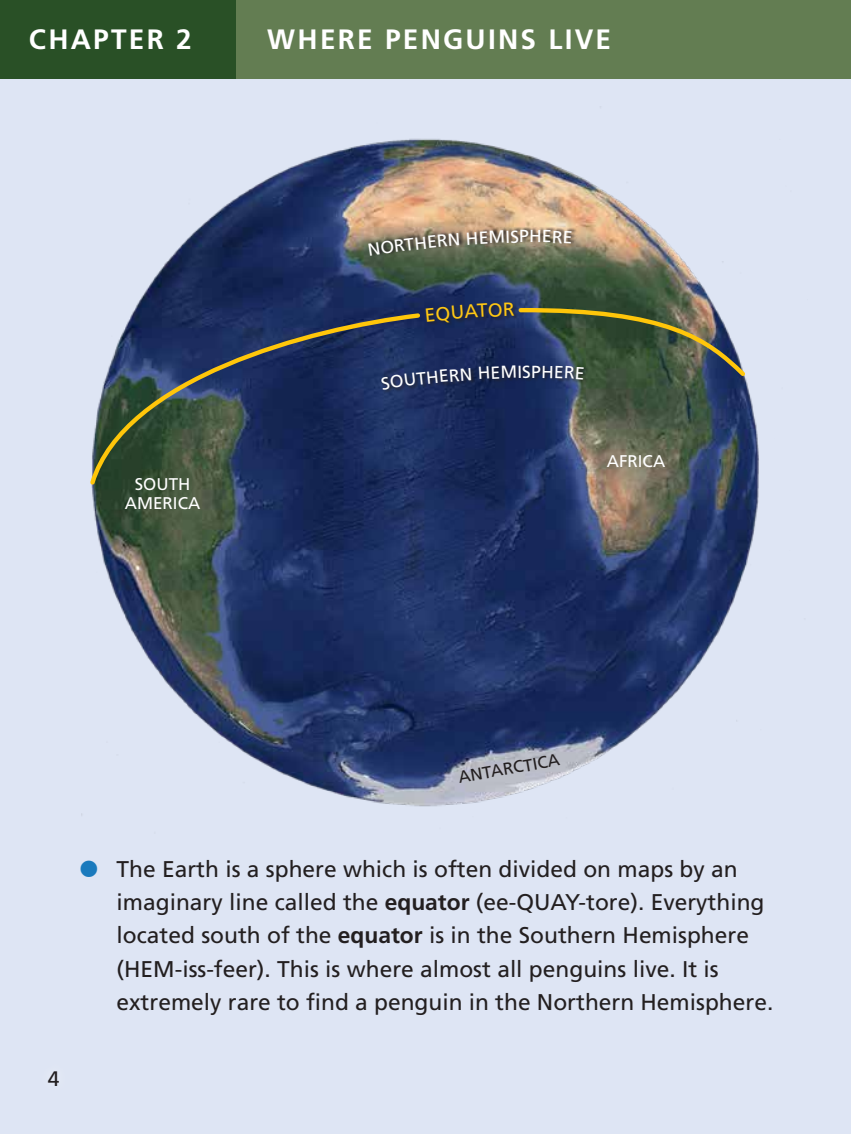
<style>
.page{position:relative;width:851px;height:1134px;background:#fff}
.page>*{position:absolute;margin:0;border:0;box-sizing:border-box;transform-origin:0 0}
.t1{font:700 28px "Frutiger LT Std";letter-spacing:.08em;color:#fff}
.t2{font:22.75px/33.2px "Frutiger LT Std";color:#231f20}
.t3{font:21px "Frutiger LT Std";color:#231f20}
.t4{font:17.5px "Frutiger LT Std";color:#fff}
.t5{font:16.97px/19.1px "Frutiger LT Std";color:#fff;text-align:center}
.t6{font:16.97px "Frutiger LT Std";color:#231f20}
.s1{font-weight:700}
</style>
<div class="page">
<div style="left:0;top:79px;width:850px;height:1055px;background:#dee5f4"></div>
<div style="left:222px;top:0;width:628px;height:79px;background:#637d52"></div>
<div style="left:0;top:0;width:236px;height:79px;background:#295026"></div>
<img style="left:92px;top:138px;width:667px;height:669px">
<div style="left:425px;top:302px;width:94px;height:25px;background:#231f20;opacity:.75"></div>
<svg style="left:368px;top:227px;width:209px;height:31px"></svg>
<div style="left:381px;top:365px;width:208px;height:29px;background:#231f20;opacity:.75"></div>
<svg style="left:90px;top:311px;width:333px;height:177px"></svg>
<svg style="left:368px;top:230px;width:150px;height:26px"></svg>
<svg style="left:543px;top:230px;width:28px;height:14px"></svg>
<svg style="left:381px;top:303px;width:368px;height:87px"></svg>
<p class="t1" style="left:29px;top:23px;width:164px">CHAPTER 2</p>
<p class="t1" style="left:267px;top:23px;width:345px">WHERE PENGUINS LIVE</p>
<p class="t4" style="left:519px;top:226px;width:24px">PH</p>
<p class="t5" style="left:125px;top:474px;width:77px">SOUTH<br>AMERICA</p>
<p class="t4" style="left:531px;top:361px;width:11px">P</p>
<p class="t5" style="left:607px;top:452px;width:60px">AFRICA</p>
<p class="t6" style="left:456px;top:767px;width:104px;rotate:-10deg">ANTARCTICA</p>
<p class="t3" style="left:48px;top:1066px;width:13px">4</p>
<p class="t2" style="left:117px;top:852px;width:658px">The Earth is a sphere which is often divided on maps by an imaginary line called the <span class="s1">equator</span> (ee-QUAY-tore). Everything located south of the <span class="s1">equator</span> is in the Southern Hemisphere (HEM-iss-feer). This is where almost all penguins live. It is extremely rare to find a penguin in the Northern Hemisphere.</p>
</div>
